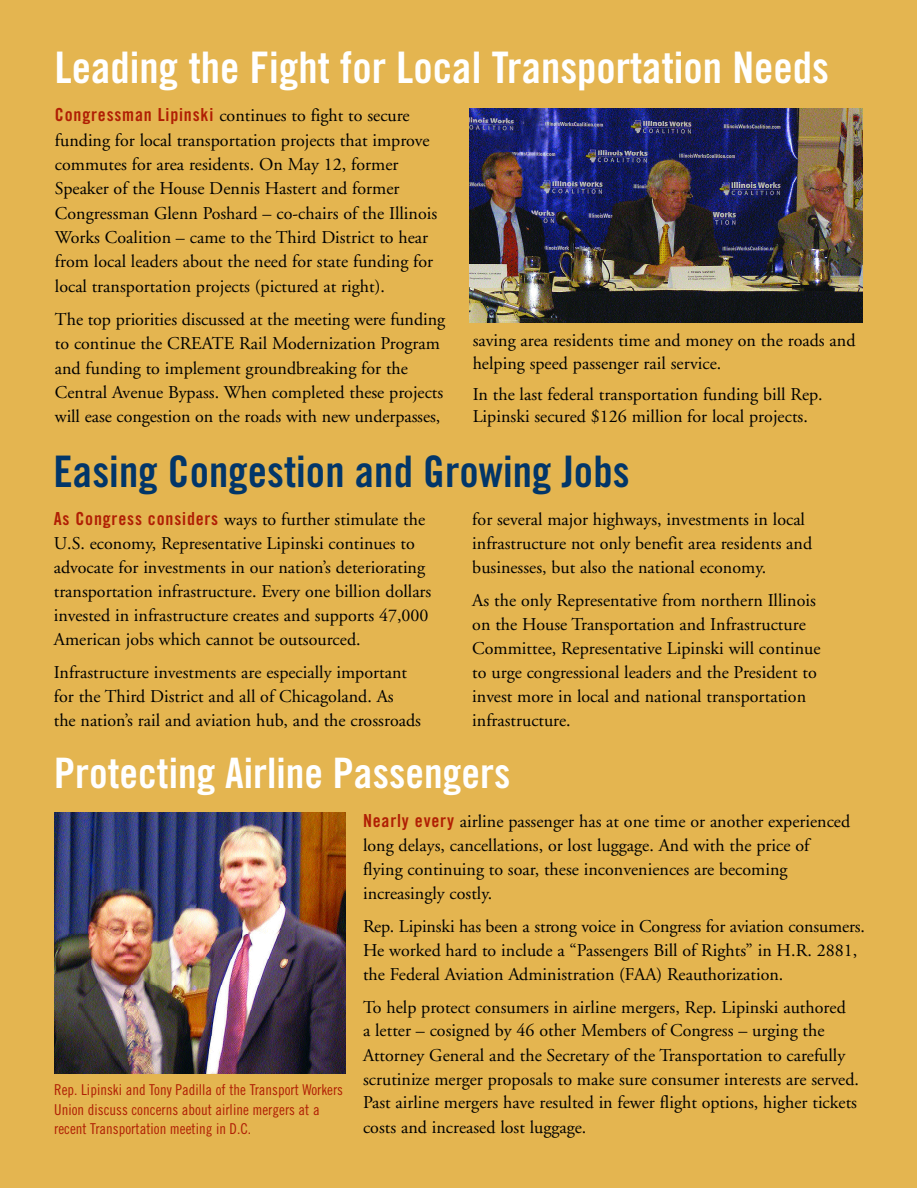
<style>
.page{position:relative;width:918px;height:1188px;background:#fff}
.page>*{position:absolute;margin:0;border:0;box-sizing:border-box;transform-origin:0 0}
.t1{font:43.5px "Trade Gothic Bold Cond Twenty";color:#fff}
.t2{font:43.5px "Trade Gothic Bold Cond Twenty";color:#023669}
.t3{font:42px "Trade Gothic Bold Cond Twenty";color:#fff}
.t4{font:18px/24px "Adobe Garamond";color:#000}
.t5{font:15px/19.2px "Trade Gothic Cond Eighteen";color:#b01f04}
.s1{font-family:"Trade Gothic Bold Cond Twenty";color:#b01f04}
</style>
<div class="page">
<div style="left:0;top:0;width:917px;height:1188px;background:#e4b550"></div>
<img style="left:470px;top:108px;width:393px;height:215px">
<img style="left:54px;top:813px;width:291px;height:260px">
<h1 class="t1" style="left:55px;top:51px;width:776px">Leading the Fight for Local Transportation Needs</h1>
<p class="t4" style="left:55px;top:105px;width:384px;line-height:24.5px"><span class="s1">C o n g ressman Lipinski</span> continues to fight to secure funding for local transportation projects that improve commutes for area residents. On May 12, former Speaker of the House Dennis Hastert and former Congressman Glenn Poshard – co-chairs of the Illinois Works Coalition – came to the Third District to hear from local leaders about the need for state funding for local transportation projects (pictured at right).</p>
<p class="t4" style="left:55px;top:309px;width:392px;line-height:24.5px">The top priorities discussed at the meeting we re funding to continue the CREATE Rail Modernization Program and funding to implement groundbreaking for the Central Avenue Bypass. When completed these projects will ease congestion on the roads with new underpasses,</p>
<p class="t4" style="left:473px;top:331px;width:384px;line-height:22.5px">saving area residents time and money on the roads and helping speed passenger rail service.</p>
<p class="t4" style="left:473px;top:384px;width:351px;line-height:22.5px">In the last federal transportation funding bill Rep.<br>Lipinski secured $126 million for local projects.</p>
<h1 class="t2" style="left:54px;top:456px;width:577px">Easing Congestion and Growing Jobs</h1>
<p class="t4" style="left:54px;top:509px;width:379px"><span class="s1">As Congress considers</span> ways to further stimulate the U.S. economy, Representative Lipinski continues to advocate for investments in our nation’s deteriorating transportation infrastructure. Every one billion dollars invested in infrastructure creates and supports 47,000<br>American jobs which cannot be outsourced.</p>
<p class="t4" style="left:54px;top:662px;width:369px">Infrastructure investments are especially important for the Third District and all of Chicagoland. As<br>the nation’s rail and aviation hub, and the crossroads</p>
<p class="t4" style="left:472px;top:509px;width:341px">for several major highways, investments in local infrastructure not only benefit area residents and businesses, but also the national economy.</p>
<p class="t4" style="left:472px;top:590px;width:350px">As the only Representative from northern Illinois on the House Transportation and Infrastructure Committee, Representative Lipinski will continue to urge congressional leaders and the President to invest more in local and national transportation infrastructure.</p>
<h2 class="t3" style="left:54px;top:757px;width:458px">Protecting Airline Passengers</h2>
<p class="t5" style="left:54px;top:1082px;width:290px">Rep. Lipinski and Tony Padilla of the Transport Workers<br>Union discuss concerns about airline mergers at a recent Transportation meeting in D.C.</p>
<p class="t4" style="left:363px;top:811px;width:489px"><span class="s1">Nearly every</span> airline passenger has at one time or another experienced long delays, cancellations, or lost luggage. And with the price of flying continuing to soar, these inconveniences are becoming increasingly costly.</p>
<p class="t4" style="left:363px;top:916px;width:503px">Re p. Lipinski has been a strong voice in Congress for aviation consumers.<br>He worked hard to include a “Passengers Bill of Rights” in H.R. 2881, the Federal Aviation Administration (FAA) Reauthorization.</p>
<p class="t4" style="left:363px;top:996px;width:497px">To help protect consumers in airline mergers, Rep. Lipinski authored<br>a letter – cosigned by 46 other Members of Congress – urging the Attorney General and the Secretary of the Transportation to carefully scrutinize merger proposals to make sure consumer interests are served.<br>Past airline mergers have resulted in fewer flight options, higher tickets costs and increased lost luggage.</p>
</div>
